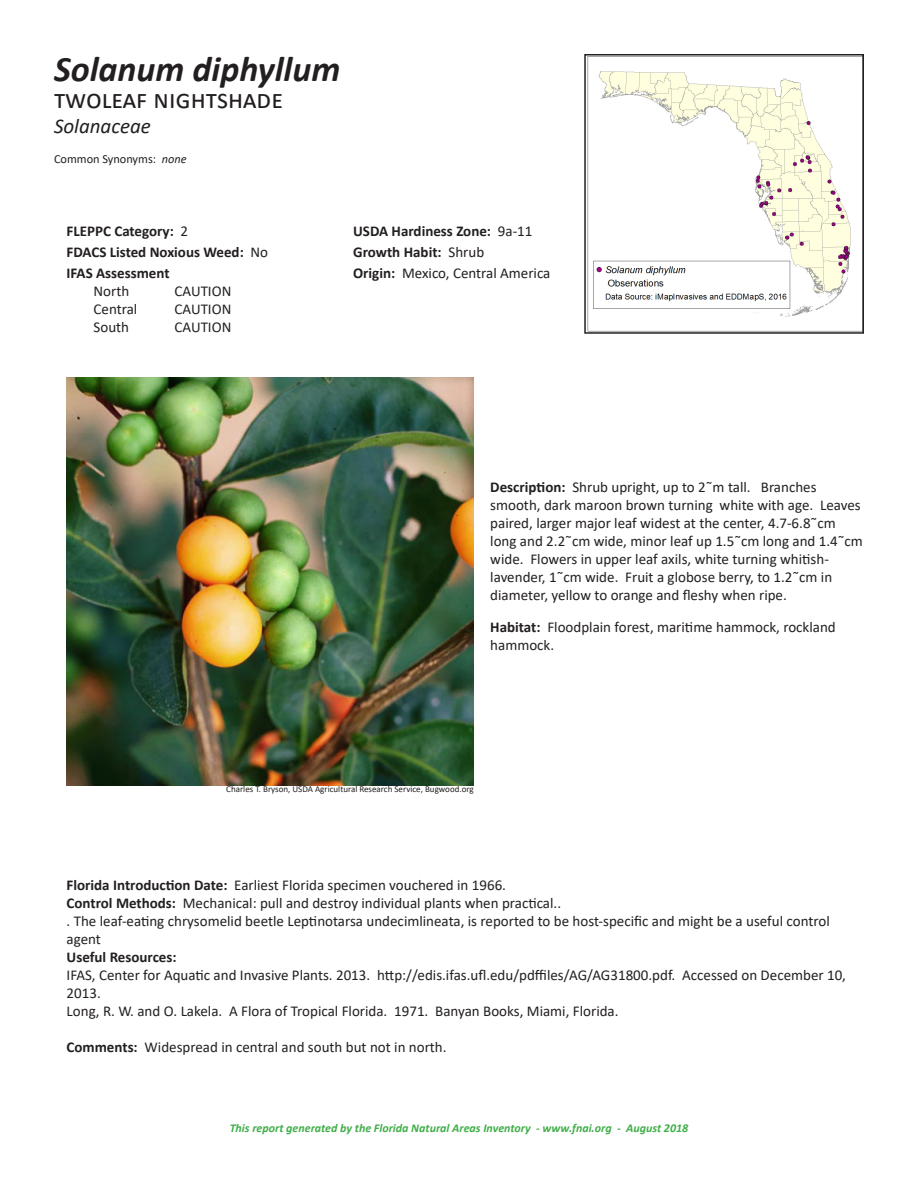
<style>
.page{position:relative;width:918px;height:1188px;background:#fff}
.page>*{position:absolute;margin:0;border:0;box-sizing:border-box;transform-origin:0 0}
.sci_name{font:italic 700 36px "Calibri";color:#231f20}
.sci_name-2{font:27px "Calibri";color:#231f20}
.sci_name-3{font:italic 21px "Calibri";color:#231f20}
.t1{font:15px/18px "Calibri";color:#231f20}
.t2{font:700 15px "Calibri";color:#231f20}
.sci_name-4{font:12.3px "Calibri";color:#231f20}
.t3{font:italic 700 12px "Calibri";color:#40ae49}
.t4{font:9px "Calibri";color:#231f20}
.s1{font-style:italic}
.s2{font-weight:400}
.s3{font-weight:700}
</style>
<div class="page">
<img style="left:587px;top:57px;width:274px;height:274px">
<div style="left:584px;top:54px;width:280px;height:280px;border:2px solid #231f20"></div>
<img style="left:67px;top:378px;width:407px;height:407px">
<p class="sci_name" style="left:54px;top:44px;width:288px">Solanum diphyllum</p>
<p class="sci_name-2" style="left:54px;top:80px;width:231px">twoleaf nightshade</p>
<p class="sci_name-3" style="left:54px;top:112px;width:98px">Solanaceae</p>
<p class="sci_name-4" style="left:54px;top:150px;width:134px">Common Synonyms: <span class="s1">none</span></p>
<p class="t2" style="left:67px;top:221px;width:123px">FLEPPC Category: <span class="s2">2</span></p>
<p class="t2" style="left:67px;top:242px;width:203px">FDACS Listed Noxious Weed: <span class="s2">No</span></p>
<p class="t2" style="left:67px;top:263px;width:105px">IFAS Assessment</p>
<p class="t1" style="left:94px;top:282px;width:37px">North</p>
<p class="t1" style="left:175px;top:282px;width:58px">CAUTION</p>
<p class="t1" style="left:94px;top:300px;width:45px">Central</p>
<p class="t1" style="left:175px;top:300px;width:58px">CAUTION</p>
<p class="t1" style="left:94px;top:318px;width:37px">South</p>
<p class="t1" style="left:175px;top:318px;width:58px">CAUTION</p>
<p class="t2" style="left:353px;top:221px;width:181px">USDA Hardiness Zone: <span class="s2">9a-11</span></p>
<p class="t2" style="left:353px;top:242px;width:133px">Growth Habit: <span class="s2">Shrub</span></p>
<p class="t1" style="left:353px;top:264px;width:199px"><span class="s3">Origin:</span> Mexico, Central America</p>
<p class="t1" style="left:490px;top:478px;width:374px"><span class="s3">Description:</span> Shrub upright, up to 2˜m tall. Branches smooth, dark maroon brown turning white with age. Leaves paired, larger major leaf widest at the center, 4.7-6.8˜cm long and 2.2˜cm wide, minor leaf up 1.5˜cm long and 1.4˜cm wide. Flowers in upper leaf axils, white turning whitish&shy;lavender, 1˜cm wide. Fruit a globose berry, to 1.2˜cm in diameter, yellow to orange and fleshy when ripe.</p>
<p class="t1" style="left:490px;top:617px;width:347px"><span class="s3">Habitat:</span> Floodplain forest, maritime hammock, rockland hammock.</p>
<p class="t4" style="left:226px;top:783px;width:249px">Charles T. Bryson, USDA Agricultural Research Service, Bugwood.org</p>
<p class="t1" style="left:67px;top:876px;width:441px"><span class="s3">Florida Introduction Date:</span> Earliest Florida specimen vouchered in 1966.</p>
<p class="t1" style="left:67px;top:894px;width:496px"><span class="s3">Control Methods:</span> Mechanical: pull and destroy individual plants when practical..</p>
<p class="t1" style="left:67px;top:912px;width:765px">. The leaf-eating chrysomelid beetle Leptinotarsa undecimlineata, is reported to be host-specific and might be a useful control agent</p>
<p class="t2" style="left:67px;top:947px;width:112px">Useful Resources:</p>
<p class="t1" style="left:67px;top:966px;width:781px">IFAS, Center for Aquatic and Invasive Plants. 2013. http://edis.ifas.ufl.edu/pdffiles/AG/AG31800.pdf. Accessed on December 10,<br>2013.</p>
<p class="t1" style="left:67px;top:1002px;width:554px">Long, R. W. and O. Lakela. A Flora of Tropical Florida. 1971. Banyan Books, Miami, Florida.</p>
<p class="t1" style="left:67px;top:1038px;width:382px"><span class="s3">Comments:</span> Widespread in central and south but not in north.</p>
<p class="t3" style="left:230px;top:1119px;width:460px">This report generated by the Florida Natural Areas Inventory - www.fnai.org - August 2018</p>
</div>
